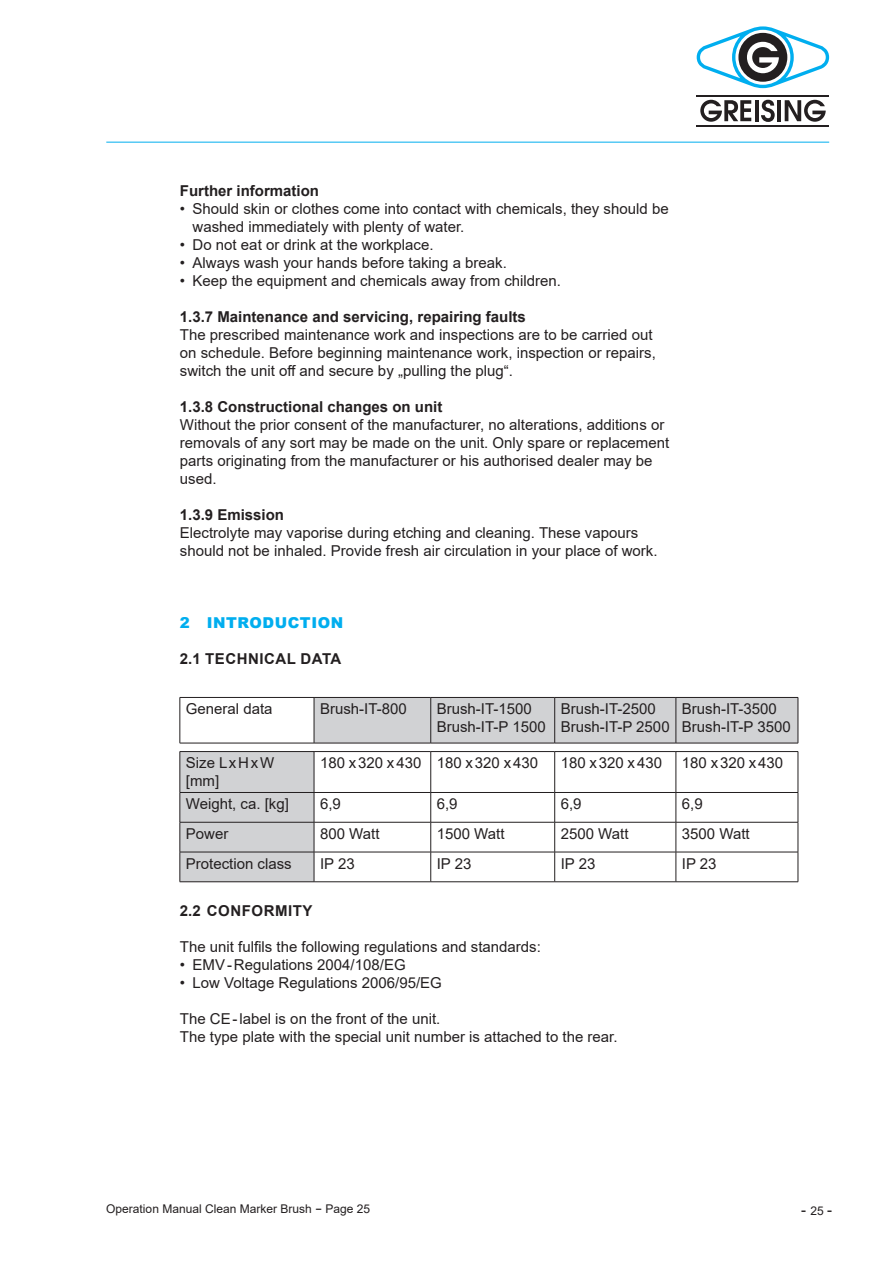
<style>
.page{position:relative;width:893px;height:1263px;background:#fff}
.page>*{position:absolute;margin:0;border:0;box-sizing:border-box;transform-origin:0 0}
.Fliesstext{font:15px/18px "Arial";color:#231f20}
.Aufzählung{font:15px/18px "Arial";color:#231f20}
.Tabellentext{font:15px "Arial";color:#231f20}
.Sub_-_Subhead{font:700 15px "Arial";color:#231f20}
.Subhead{font:700 15px "Arial";letter-spacing:.035em;color:#231f20}
.Fließtext_Fett{font:700 15px "Arial";color:#231f20}
.Headline{font:900 15px "Arial";letter-spacing:.035em;color:#00aeef}
.Tabellentext-2{font:15px/18px "Arial";letter-spacing:.045em;color:#231f20}
.t1{font:12px "Arial";color:#231f20}
.s1{font-family:"Trebuchet MS";font-weight:700}
.s2{font-size:12px}
</style>
<div class="page">
<hr style="left:697px;top:95px;width:132px;height:1px;background:#231f20">
<hr style="left:697px;top:126px;width:132px;height:1px;background:#231f20">
<svg style="left:697px;top:26px;width:132px;height:62px"></svg>
<hr style="left:755px;top:100px;width:4px;height:21px;background:#231f20">
<hr style="left:777px;top:100px;width:4px;height:21px;background:#231f20">
<svg style="left:785px;top:100px;width:41px;height:22px"></svg>
<svg style="left:700px;top:100px;width:51px;height:22px"></svg>
<svg style="left:761px;top:100px;width:14px;height:22px"></svg>
<hr style="left:106px;top:142px;width:723px;height:1px;background:#00aeef">
<svg style="left:181px;top:698px;width:617px;height:183px"></svg>
<hr style="left:180px;top:697px;width:134px;height:1px;background:#231f20">
<hr style="left:180px;top:698px;width:1px;height:45px;background:#231f20">
<hr style="left:314px;top:697px;width:117px;height:1px;background:#231f20">
<hr style="left:314px;top:698px;width:1px;height:45px;background:#231f20">
<hr style="left:431px;top:697px;width:124px;height:1px;background:#231f20">
<hr style="left:430px;top:698px;width:1px;height:45px;background:#231f20">
<hr style="left:555px;top:697px;width:121px;height:1px;background:#231f20">
<hr style="left:554px;top:698px;width:1px;height:45px;background:#231f20">
<hr style="left:676px;top:697px;width:122px;height:1px;background:#231f20">
<hr style="left:676px;top:698px;width:1px;height:45px;background:#231f20">
<hr style="left:798px;top:698px;width:1px;height:45px;background:#231f20">
<hr style="left:180px;top:752px;width:1px;height:40px;background:#231f20">
<hr style="left:314px;top:752px;width:1px;height:40px;background:#231f20">
<hr style="left:430px;top:752px;width:1px;height:40px;background:#231f20">
<hr style="left:554px;top:752px;width:1px;height:40px;background:#231f20">
<hr style="left:676px;top:752px;width:1px;height:40px;background:#231f20">
<hr style="left:798px;top:752px;width:1px;height:40px;background:#231f20">
<hr style="left:180px;top:792px;width:134px;height:1px;background:#231f20">
<svg style="left:180px;top:793px;width:1px;height:29px"></svg>
<hr style="left:314px;top:792px;width:117px;height:1px;background:#231f20">
<svg style="left:314px;top:793px;width:1px;height:29px"></svg>
<hr style="left:431px;top:792px;width:124px;height:1px;background:#231f20">
<svg style="left:430px;top:793px;width:1px;height:29px"></svg>
<hr style="left:555px;top:792px;width:121px;height:1px;background:#231f20">
<svg style="left:554px;top:793px;width:1px;height:29px"></svg>
<hr style="left:676px;top:792px;width:122px;height:1px;background:#231f20">
<svg style="left:676px;top:793px;width:1px;height:29px"></svg>
<svg style="left:798px;top:793px;width:1px;height:29px"></svg>
<hr style="left:180px;top:822px;width:134px;height:1px;background:#231f20">
<hr style="left:180px;top:822px;width:1px;height:30px;background:#231f20">
<hr style="left:314px;top:822px;width:117px;height:1px;background:#231f20">
<hr style="left:314px;top:822px;width:1px;height:30px;background:#231f20">
<hr style="left:431px;top:822px;width:124px;height:1px;background:#231f20">
<hr style="left:430px;top:822px;width:1px;height:30px;background:#231f20">
<hr style="left:555px;top:822px;width:121px;height:1px;background:#231f20">
<hr style="left:554px;top:822px;width:1px;height:30px;background:#231f20">
<hr style="left:676px;top:822px;width:122px;height:1px;background:#231f20">
<hr style="left:676px;top:822px;width:1px;height:30px;background:#231f20">
<hr style="left:798px;top:822px;width:1px;height:30px;background:#231f20">
<hr style="left:180px;top:852px;width:134px;height:1px;background:#231f20">
<svg style="left:180px;top:852px;width:1px;height:29px"></svg>
<hr style="left:314px;top:852px;width:117px;height:1px;background:#231f20">
<svg style="left:314px;top:852px;width:1px;height:29px"></svg>
<hr style="left:431px;top:852px;width:124px;height:1px;background:#231f20">
<svg style="left:430px;top:852px;width:1px;height:29px"></svg>
<hr style="left:555px;top:852px;width:121px;height:1px;background:#231f20">
<svg style="left:554px;top:852px;width:1px;height:29px"></svg>
<hr style="left:676px;top:852px;width:122px;height:1px;background:#231f20">
<svg style="left:676px;top:852px;width:1px;height:29px"></svg>
<svg style="left:798px;top:852px;width:1px;height:29px"></svg>
<hr style="left:180px;top:881px;width:134px;height:1px;background:#231f20">
<hr style="left:314px;top:881px;width:117px;height:1px;background:#231f20">
<hr style="left:431px;top:881px;width:124px;height:1px;background:#231f20">
<hr style="left:555px;top:881px;width:121px;height:1px;background:#231f20">
<hr style="left:676px;top:881px;width:122px;height:1px;background:#231f20">
<hr style="left:180px;top:743px;width:134px;height:1px;background:#231f20">
<hr style="left:314px;top:743px;width:117px;height:1px;background:#231f20">
<hr style="left:431px;top:743px;width:124px;height:1px;background:#231f20">
<hr style="left:555px;top:743px;width:121px;height:1px;background:#231f20">
<hr style="left:676px;top:743px;width:122px;height:1px;background:#231f20">
<hr style="left:180px;top:751px;width:134px;height:1px;background:#231f20">
<hr style="left:314px;top:751px;width:117px;height:1px;background:#231f20">
<hr style="left:431px;top:751px;width:124px;height:1px;background:#231f20">
<hr style="left:555px;top:751px;width:121px;height:1px;background:#231f20">
<hr style="left:676px;top:751px;width:122px;height:1px;background:#231f20">
<p class="Fließtext_Fett" style="left:180px;top:180px;width:141px">Further information</p>
<p class="Aufzählung" style="left:193px;top:200px;width:478px;text-indent:-13px">• Should skin or clothes come into contact with chemicals, they should be washed immediately with plenty of water.</p>
<p class="Aufzählung" style="left:180px;top:236px;width:255px">• Do not eat or drink at the workplace.</p>
<p class="Aufzählung" style="left:180px;top:254px;width:329px">• Always wash your hands before taking a break.</p>
<p class="Aufzählung" style="left:180px;top:272px;width:383px">• Keep the equipment and chemicals away from children.</p>
<p class="Sub_-_Subhead" style="left:180px;top:306px;width:347px">1.3.7 Maintenance and servicing, repairing faults</p>
<p class="Fliesstext" style="left:180px;top:326px;width:478px">The prescribed maintenance work and inspections are to be carried out on schedule. Before beginning maintenance work, inspection or repairs, switch the unit off and secure by „pulling the plug“.</p>
<p class="Sub_-_Subhead" style="left:180px;top:396px;width:264px">1.3.8 Constructional changes on unit</p>
<p class="Fliesstext" style="left:180px;top:416px;width:491px">Without the prior consent of the manufacturer, no alterations, additions or removals of any sort may be made on the unit. Only spare or replacement parts originating from the manufacturer or his authorised dealer may be used.</p>
<p class="Sub_-_Subhead" style="left:180px;top:504px;width:106px">1.3.9 Emission</p>
<p class="Fliesstext" style="left:180px;top:524px;width:479px">Electrolyte may vaporise during etching and cleaning. These vapours should not be inhaled. Provide fresh air circulation in your place of work.</p>
<p class="Headline" style="left:180px;top:612px;width:165px">2 INTRODUCTION</p>
<p class="Subhead" style="left:180px;top:648px;width:163px">2.1 TECHNICAL DATA</p>
<p class="Tabellentext" style="left:186px;top:699px;width:88px">General data</p>
<p class="Tabellentext" style="left:320px;top:699px;width:88px">Brush-IT-800</p>
<p class="Tabellentext" style="left:437px;top:699px;width:97px">Brush-IT-1500</p>
<p class="Tabellentext" style="left:437px;top:717px;width:110px">Brush-IT-P 1500</p>
<p class="Tabellentext" style="left:561px;top:699px;width:97px">Brush-IT-2500</p>
<p class="Tabellentext" style="left:561px;top:717px;width:110px">Brush-IT-P 2500</p>
<p class="Tabellentext" style="left:682px;top:699px;width:97px">Brush-IT-3500</p>
<p class="Tabellentext" style="left:682px;top:717px;width:110px">Brush-IT-P 3500</p>
<p class="Tabellentext-2" style="left:186px;top:754px;width:90px">Size LxHxW [mm]</p>
<p class="Tabellentext" style="left:320px;top:753px;width:103px">180 x320 x430</p>
<p class="Tabellentext" style="left:437px;top:753px;width:103px">180 x320 x430</p>
<p class="Tabellentext" style="left:561px;top:753px;width:103px">180 x320 x430</p>
<p class="Tabellentext" style="left:682px;top:753px;width:103px">180 x320 x430</p>
<p class="Tabellentext" style="left:186px;top:794px;width:105px">Weight, ca. [kg]</p>
<p class="Tabellentext" style="left:320px;top:794px;width:22px">6,9</p>
<p class="Tabellentext" style="left:437px;top:794px;width:22px">6,9</p>
<p class="Tabellentext" style="left:561px;top:794px;width:22px">6,9</p>
<p class="Tabellentext" style="left:682px;top:794px;width:22px">6,9</p>
<p class="Tabellentext" style="left:186px;top:823px;width:44px">Power</p>
<p class="Tabellentext" style="left:320px;top:823px;width:61px">800 Watt</p>
<p class="Tabellentext" style="left:437px;top:823px;width:69px">1500 Watt</p>
<p class="Tabellentext" style="left:561px;top:823px;width:69px">2500 Watt</p>
<p class="Tabellentext" style="left:682px;top:823px;width:69px">3500 Watt</p>
<p class="Tabellentext" style="left:186px;top:853px;width:107px">Protection class</p>
<p class="Tabellentext" style="left:320px;top:853px;width:36px">IP 23</p>
<p class="Tabellentext" style="left:437px;top:853px;width:36px">IP 23</p>
<p class="Tabellentext" style="left:561px;top:853px;width:36px">IP 23</p>
<p class="Tabellentext" style="left:682px;top:853px;width:36px">IP 23</p>
<p class="Subhead" style="left:180px;top:900px;width:134px">2.2 CONFORMITY</p>
<p class="Fliesstext" style="left:180px;top:938px;width:363px">The unit fulfils the following regulations and standards:</p>
<p class="Aufzählung" style="left:180px;top:956px;width:227px">• EMV-Regulations 2004/108/EG</p>
<p class="Aufzählung" style="left:180px;top:974px;width:264px">• Low Voltage Regulations 2006/95/EG</p>
<p class="Fliesstext" style="left:180px;top:1010px;width:262px">The CE-label is on the front of the unit.</p>
<p class="Fliesstext" style="left:180px;top:1028px;width:439px">The type plate with the special unit number is attached to the rear.</p>
<p class="t1" style="left:106px;top:1201px;width:265px">Operation Manual Clean Marker Brush <span class="s1">−</span> Page 25</p>
<p class="Fliesstext" style="left:801px;top:1201px;width:32px">- <span class="s2">25</span> -</p>
</div>
